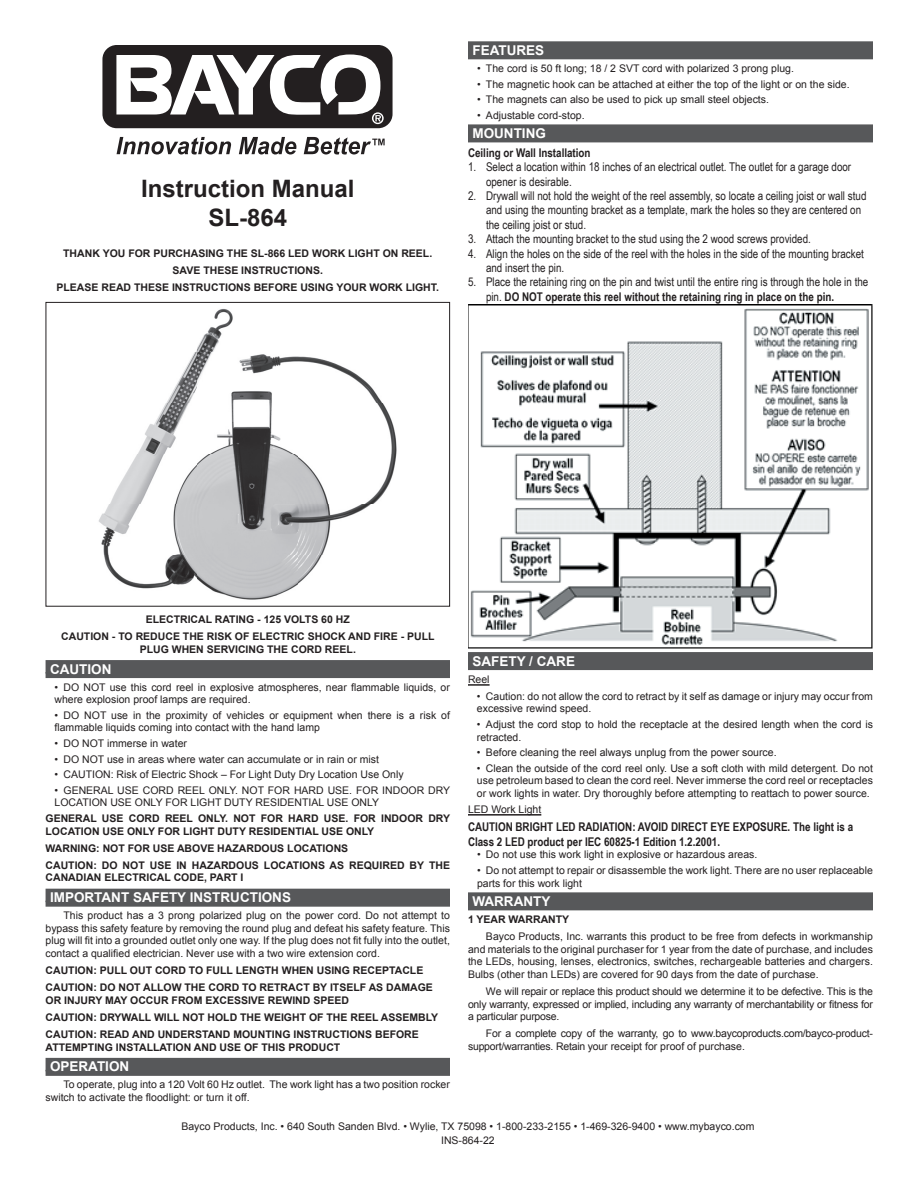
<style>
.page{position:relative;width:918px;height:1188px;background:#fff}
.page>*{position:absolute;margin:0;border:0;box-sizing:border-box;transform-origin:0 0}
.t1{font:700 24px/28.8px "Arial";color:#231f20;text-align:center}
.t2{font:700 13.5px "Arial";color:#fff}
.t3{font:12px/14.4px "Arial Narrow";color:#231f20}
.t4{font:700 12px/14.4px "Arial Narrow";color:#231f20}
.t5{font:10.5px/12.6px "Arial";color:#231f20}
.t6{font:700 10.5px/17.1px "Arial";color:#231f20}
.t7{font:10.5px/12.6px "Arial";letter-spacing:-.02em;color:#231f20}
.s1{font-weight:700}
</style>
<div class="page">
<div style="left:46px;top:660px;width:404px;height:14px;background:#57585a"></div>
<div style="left:46px;top:672px;width:404px;height:6px;background:#57585a"></div>
<div style="left:46px;top:889px;width:404px;height:13px;background:#57585a"></div>
<div style="left:46px;top:901px;width:404px;height:6px;background:#57585a"></div>
<div style="left:46px;top:1058px;width:404px;height:13px;background:#57585a"></div>
<div style="left:46px;top:1070px;width:404px;height:6px;background:#57585a"></div>
<div style="left:102px;top:45px;width:291px;height:83px;background:#231f20;border-radius:14px"></div>
<svg style="left:116px;top:54px;width:268px;height:70px"></svg>
<svg style="left:117px;top:137px;width:114px;height:18px"></svg>
<svg style="left:239px;top:137px;width:57px;height:18px"></svg>
<svg style="left:304px;top:137px;width:81px;height:18px"></svg>
<div style="left:468px;top:41px;width:405px;height:14px;background:#57585a"></div>
<div style="left:468px;top:53px;width:405px;height:6px;background:#57585a"></div>
<div style="left:468px;top:124px;width:405px;height:14px;background:#57585a"></div>
<div style="left:468px;top:136px;width:405px;height:6px;background:#57585a"></div>
<div style="left:468px;top:652px;width:405px;height:14px;background:#57585a"></div>
<div style="left:468px;top:664px;width:405px;height:6px;background:#57585a"></div>
<hr style="left:468px;top:684px;width:22px;height:2px;background:#231f20">
<hr style="left:468px;top:814px;width:73px;height:2px;background:#231f20">
<div style="left:468px;top:892px;width:405px;height:14px;background:#57585a"></div>
<div style="left:468px;top:904px;width:405px;height:6px;background:#57585a"></div>
<img style="left:468px;top:304px;width:405px;height:345px">
<img style="left:98px;top:309px;width:299px;height:291px">
<div style="left:46px;top:302px;width:404px;height:305px;border:1px solid #231f20"></div>
<h1 class="t1" style="left:141px;top:175px;width:215px">Instruction Manual<br>SL-864</h1>
<p class="t6" style="left:57px;top:245px;width:384px;text-align:center">THANK YOU FOR PURCHASING THE SL-866 LED WORK LIGHT ON REEL.<br>SAVE THESE INSTRUCTIONS.<br>PLEASE READ THESE INSTRUCTIONS BEFORE USING YOUR WORK LIGHT.</p>
<p class="t2" style="left:472px;top:41px;width:73px">FEATURES</p>
<p class="t5" style="left:477px;top:62px;width:318px">• The cord is 50 ft long; 18 / 2 SVT cord with polarized 3 prong plug.</p>
<p class="t5" style="left:477px;top:78px;width:374px">• The magnetic hook can be attached at either the top of the light or on the side.</p>
<p class="t5" style="left:477px;top:93px;width:294px">• The magnets can also be used to pick up small steel objects.</p>
<p class="t5" style="left:477px;top:109px;width:109px">• Adjustable cord-stop.</p>
<p class="t2" style="left:472px;top:124px;width:75px">MOUNTING</p>
<p class="t4" style="left:468px;top:145px;width:124px">Ceiling or Wall Installation</p>
<p class="t3" style="left:486px;top:159px;width:367px;text-indent:-18px">1. Select a location within 18 inches of an electrical outlet. The outlet for a garage door opener is desirable.</p>
<p class="t3" style="left:486px;top:188px;width:382px;text-indent:-18px">2. Drywall will not hold the weight of the reel assembly, so locate a ceiling joist or wall stud and using the mounting bracket as a template, mark the holes so they are centered on the ceiling joist or stud.</p>
<p class="t3" style="left:468px;top:231px;width:344px">3. Attach the mounting bracket to the stud using the 2 wood screws provided.</p>
<p class="t3" style="left:486px;top:246px;width:379px;text-indent:-18px">4. Align the holes on the side of the reel with the holes in the side of the mounting bracket and insert the pin.</p>
<p class="t3" style="left:486px;top:275px;width:384px;text-indent:-18px">5. Place the retaining ring on the pin and twist until the entire ring is through the hole in the pin. <span class="s1">DO NOT operate this reel without the retaining ring in place on the pin.</span></p>
<p class="t6" style="left:61px;top:611px;width:375px;text-align:center">ELECTRICAL RATING - 125 VOLTS 60 HZ<br>CAUTION - TO REDUCE THE RISK OF ELECTRIC SHOCK AND FIRE - PULL</p>
<p class="t6" style="left:140px;top:641px;width:218px">PLUG WHEN SERVICING THE CORD REEL.</p>
<p class="t2" style="left:50px;top:660px;width:63px">CAUTION</p>
<p class="t5" style="left:55px;top:681px;width:397px">• DO NOT use this cord reel in explosive atmospheres, near flammable liquids, or where explosion proof lamps are required.</p>
<p class="t5" style="left:55px;top:709px;width:397px">• DO NOT use in the proximity of vehicles or equipment when there is a risk of flammable liquids coming into contact with the hand lamp</p>
<p class="t5" style="left:55px;top:737px;width:134px">• DO NOT immerse in water</p>
<p class="t5" style="left:55px;top:753px;width:326px">• DO NOT use in areas where water can accumulate or in rain or mist</p>
<p class="t5" style="left:55px;top:768px;width:351px">• CAUTION: Risk of Electric Shock – For Light Duty Dry Location Use Only</p>
<p class="t5" style="left:55px;top:784px;width:397px">• GENERAL USE CORD REEL ONLY. NOT FOR HARD USE. FOR INDOOR DRY<br>LOCATION USE ONLY FOR LIGHT DUTY RESIDENTIAL USE ONLY</p>
<p class="t6" style="left:46px;top:812px;width:406px;line-height:12.6px">GENERAL USE CORD REEL ONLY. NOT FOR HARD USE. FOR INDOOR DRY<br>LOCATION USE ONLY FOR LIGHT DUTY RESIDENTIAL USE ONLY</p>
<p class="t6" style="left:46px;top:840px;width:406px">WARNING: NOT FOR USE ABOVE HAZARDOUS LOCATIONS<br>CAUTION: DO NOT USE IN HAZARDOUS LOCATIONS AS REQUIRED BY THE</p>
<p class="t6" style="left:46px;top:870px;width:199px">CANADIAN ELECTRICAL CODE, PART I</p>
<p class="t2" style="left:50px;top:889px;width:243px">IMPORTANT SAFETY INSTRUCTIONS</p>
<p class="t5" style="left:46px;top:909px;width:406px;text-align:justify;text-indent:18px">This product has a 3 prong polarized plug on the power cord. Do not attempt to bypass this safety feature by removing the round plug and defeat his safety feature. This plug will fit into a grounded outlet only one way. If the plug does not fit fully into the outlet, contact a qualified electrician. Never use with a two wire extension cord.</p>
<p class="t6" style="left:46px;top:962px;width:389px">CAUTION: PULL OUT CORD TO FULL LENGTH WHEN USING RECEPTACLE<br>CAUTION: DO NOT ALLOW THE CORD TO RETRACT BY ITSELF AS DAMAGE</p>
<p class="t6" style="left:46px;top:992px;width:394px">OR INJURY MAY OCCUR FROM EXCESSIVE REWIND SPEED<br>CAUTION: DRYWALL WILL NOT HOLD THE WEIGHT OF THE REEL ASSEMBLY<br>CAUTION: READ AND UNDERSTAND MOUNTING INSTRUCTIONS BEFORE</p>
<p class="t6" style="left:46px;top:1039px;width:296px">ATTEMPTING INSTALLATION AND USE OF THIS PRODUCT</p>
<p class="t2" style="left:50px;top:1058px;width:81px">OPERATION</p>
<p class="t5" style="left:46px;top:1079px;width:406px;text-indent:18px">To operate, plug into a 120 Volt 60 Hz outlet. The work light has a two position rocker switch to activate the floodlight: or turn it off.</p>
<p class="t2" style="left:472px;top:652px;width:104px">SAFETY / CARE</p>
<p class="t5" style="left:468px;top:673px;width:23px">Reel</p>
<p class="t5" style="left:477px;top:690px;width:397px">• Caution: do not allow the cord to retract by it self as damage or injury may occur from excessive rewind speed.</p>
<p class="t5" style="left:477px;top:718px;width:397px">• Adjust the cord stop to hold the receptacle at the desired length when the cord is retracted.</p>
<p class="t5" style="left:477px;top:746px;width:301px">• Before cleaning the reel always unplug from the power source.</p>
<p class="t5" style="left:477px;top:762px;width:398px;text-align:justify">• Clean the outside of the cord reel only. Use a soft cloth with mild detergent. Do not use petroleum based to clean the cord reel. Never immerse the cord reel or receptacles or work lights in water. Dry thoroughly before attempting to reattach to power source.</p>
<p class="t5" style="left:468px;top:803px;width:75px">LED Work Light</p>
<p class="t4" style="left:468px;top:819px;width:387px">CAUTION BRIGHT LED RADIATION: AVOID DIRECT EYE EXPOSURE. The light is a<br>Class 2 LED product per IEC 60825-1 Edition 1.2.2001.</p>
<p class="t5" style="left:477px;top:849px;width:282px">• Do not use this work light in explosive or hazardous areas.</p>
<p class="t5" style="left:477px;top:864px;width:397px">• Do not attempt to repair or disassemble the work light. There are no user replaceable parts for this work light</p>
<p class="t2" style="left:472px;top:892px;width:79px">WARRANTY</p>
<p class="t6" style="left:468px;top:911px;width:103px">1 YEAR WARRANTY</p>
<p class="t5" style="left:468px;top:930px;width:406px;text-align:justify;text-indent:18px">Bayco Products, Inc. warrants this product to be free from defects in workmanship and materials to the original purchaser for 1 year from the date of purchase, and includes the LEDs, housing, lenses, electronics, switches, rechargeable batteries and chargers.<br>Bulbs (other than LEDs) are covered for 90 days from the date of purchase.</p>
<p class="t5" style="left:468px;top:985px;width:406px;text-align:justify;text-indent:18px">We will repair or replace this product should we determine it to be defective. This is the only warranty, expressed or implied, including any warranty of merchantability or fitness for a particular purpose.</p>
<p class="t7" style="left:468px;top:1027px;width:406px;text-indent:18px">For a complete copy of the warranty, go to www. baycoproducts.com/bayco-product&shy;support/warranties. Retain your receipt for proof of purchase.</p>
<p class="t5" style="left:181px;top:1120px;width:575px;line-height:13.5px;text-align:center">Bayco Products, Inc. • 640 South Sanden Blvd. • Wylie, TX 75098 • 1-800-233-2155 • 1-469-326-9400 • www.mybayco.com<br>INS-864-22</p>
</div>
